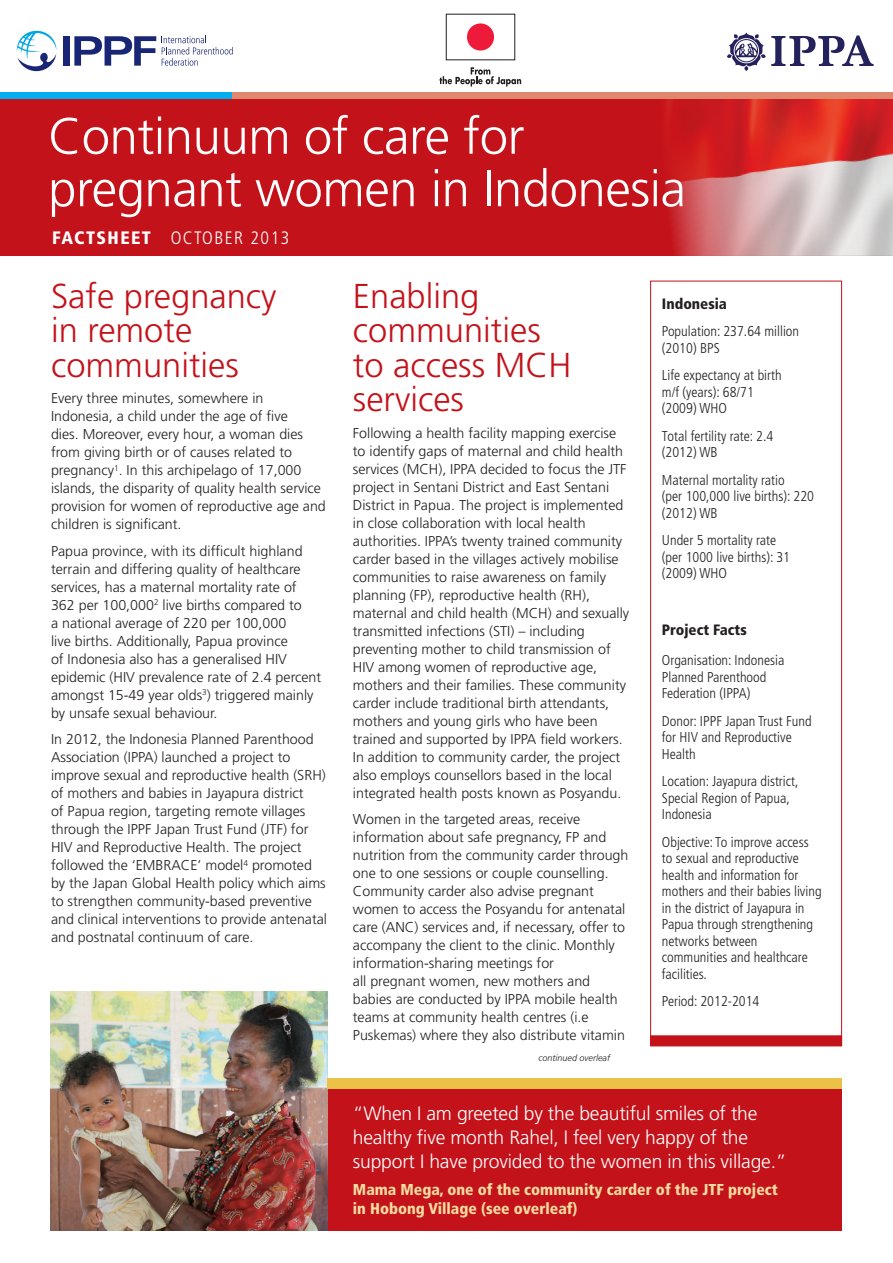
<style>
.page{position:relative;width:893px;height:1263px;background:#fff}
.page>*{position:absolute;margin:0;border:0;box-sizing:border-box;transform-origin:0 0}
.t1{font:300 51px/52.5px "Frutiger";letter-spacing:-.01em;color:#fff}
.t2{font:300 34.5px/34.5px "Frutiger";color:#c4121a}
.t3{font:300 19.35px/24.2px "Frutiger";letter-spacing:-.01em;color:#fff}
.t4{font:300 condensed 18px "Frutiger";letter-spacing:.08em;color:#fff}
.t5{font:900 condensed 15.75px/18.9px "Frutiger";color:#f5dca1}
.t6{font:900 condensed 15px "Frutiger";color:#231f20}
.t7{font:300 14.25px/18px "Frutiger";color:#231f20}
.t8{font:300 condensed 14.25px/16.5px "Frutiger";color:#231f20}
.t9{font:italic 300 9px "Frutiger";color:#231f20}
.s1{font-weight:900}
</style>
<div class="page">
<div style="left:650px;top:281px;width:192px;height:765px;border:1px solid #c4121a"></div>
<div style="left:0;top:92px;width:880px;height:164px;background:#c4121a"></div>
<img style="left:667px;top:99px;width:226px;height:157px">
<img style="left:51px;top:992px;width:276px;height:238px">
<div style="left:0;top:92px;width:233px;height:7px;background:#00aeef"></div>
<div style="left:233px;top:92px;width:660px;height:7px;background:#df886e"></div>
<div style="left:328px;top:1089px;width:514px;height:141px;background:#c4121a"></div>
<div style="left:327px;top:1078px;width:515px;height:11px;background:#ebc148"></div>
<div style="left:63px;top:36px;width:7px;height:30px;background:#192575"></div>
<svg style="left:74px;top:36px;width:82px;height:30px"></svg>
<svg style="left:17px;top:30px;width:39px;height:41px"></svg>
<svg style="left:162px;top:36px;width:71px;height:30px"></svg>
<svg style="left:439px;top:13px;width:83px;height:74px"></svg>
<div style="left:446px;top:14px;width:69px;height:46px;background:#fff"></div>
<div style="left:467px;top:23px;width:27px;height:28px;background:#ed1a3a;border-radius:50%"></div>
<svg style="left:727px;top:32px;width:146px;height:39px"></svg>
<div style="left:650px;top:1035px;width:192px;height:11px;background:#c4121a;border:1px solid #c4121a"></div>
<h1 class="t1" style="left:48px;top:110px;width:639px">Continuum of care for pregnant women in Indonesia</h1>
<p class="t4" style="left:52px;top:228px;width:239px"><span class="s1">FACTSHEET</span> OCTOBER 2013</p>
<h2 class="t2" style="left:51px;top:278px;width:227px">Safe pregnancy in remote communities</h2>
<p class="t7" style="left:51px;top:389px;width:276px">Every three minutes, somewhere in Indonesia, a child under the age of five<br>dies. Moreover, every hour, a woman dies from giving birth or of causes related to pregnancy<sup>1</sup>. In this archipelago of 17,000 islands, the disparity of quality health service provision for women of reproductive age and children is significant.</p>
<p class="t7" style="left:51px;top:542px;width:272px">Papua province, with its difficult highland terrain and differing quality of healthcare services, has a maternal mortality rate of 362 per 100,000<sup>2</sup> live births compared to<br>a national average of 220 per 100,000<br>live births. Additionally, Papua province<br>of Indonesia also has a generalised HIV epidemic (HIV prevalence rate of 2.4 percent amongst 15-49 year olds<sup>3</sup>) triggered mainly by unsafe sexual behaviour.</p>
<p class="t7" style="left:51px;top:730px;width:278px">In 2012, the Indonesia Planned Parenthood Association (IPPA) launched a project to improve sexual and reproductive health (SRH) of mothers and babies in Jayapura district<br>of Papua region, targeting remote villages through the IPPF Japan Trust Fund (JTF) for HIV and Reproductive Health. The project followed the ‘EMBRACE’ model<sup>4</sup> promoted by the Japan Global Health policy which aims to strengthen community-based preventive and clinical interventions to provide antenatal and postnatal continuum of care.</p>
<h2 class="t2" style="left:353px;top:278px;width:220px">Enabling communities to access MCH services</h2>
<p class="t7" style="left:353px;top:424px;width:278px">Following a health facility mapping exercise to identify gaps of maternal and child health services (MCH), IPPA decided to focus the JTF project in Sentani District and East Sentani District in Papua. The project is implemented in close collaboration with local health authorities. IPPA’s twenty trained community carder based in the villages actively mobilise communities to raise awareness on family planning (FP), reproductive health (RH), maternal and child health (MCH) and sexually transmitted infections (STI) – including preventing mother to child transmission of HIV among women of reproductive age, mothers and their families. These community carder include traditional birth attendants, mothers and young girls who have been trained and supported by IPPA field workers.<br>In addition to community carder, the project also employs counsellors based in the local integrated health posts known as Posyandu.</p>
<p class="t7" style="left:353px;top:810px;width:277px">Women in the targeted areas, receive information about safe pregnancy, FP and nutrition from the community carder through one to one sessions or couple counselling.<br>Community carder also advise pregnant women to access the Posyandu for antenatal care (ANC) services and, if necessary, offer to accompany the client to the clinic. Monthly information-sharing meetings for<br>all pregnant women, new mothers and babies are conducted by IPPA mobile health teams at community health centres (i.e Puskemas) where they also distribute vitamin</p>
<p class="t9" style="left:539px;top:1052px;width:73px">continued overleaf</p>
<p class="t6" style="left:662px;top:294px;width:67px">Indonesia</p>
<p class="t8" style="left:662px;top:323px;width:139px">Population: 237.64 million (2010) BPS</p>
<p class="t8" style="left:662px;top:367px;width:121px">Life expectancy at birth m/f (years): 68/71 (2009) WHO</p>
<p class="t8" style="left:662px;top:428px;width:113px">Total fertility rate: 2.4 (2012) WB</p>
<p class="t8" style="left:662px;top:472px;width:154px">Maternal mortality ratio<br>(per 100,000 live births): 220 (2012) WB</p>
<p class="t8" style="left:662px;top:532px;width:130px">Under 5 mortality rate (per 1000 live births): 31 (2009) WHO</p>
<p class="t6" style="left:662px;top:621px;width:86px">Project Facts</p>
<p class="t8" style="left:662px;top:652px;width:124px">Organisation: Indonesia<br>Planned Parenthood<br>Federation (IPPA)</p>
<p class="t8" style="left:662px;top:713px;width:151px">Donor: IPPF Japan Trust Fund for HIV and Reproductive<br>Health</p>
<p class="t8" style="left:662px;top:773px;width:138px">Location: Jayapura district,<br>Special Region of Papua,<br>Indonesia</p>
<p class="t8" style="left:662px;top:834px;width:161px">Objective: To improve access to sexual and reproductive health and information for mothers and their babies living in the district of Jayapura in<br>Papua through strengthening networks between communities and healthcare facilities.</p>
<p class="t8" style="left:662px;top:993px;width:99px">Period: 2012-2014</p>
<h3 class="t3" style="left:353px;top:1101px;width:435px">“When I am greeted by the beautiful smiles of the healthy five month Rahel, I feel very happy of the support I have provided to the women in this village.”</h3>
<p class="t5" style="left:353px;top:1180px;width:426px">Mama Mega, one of the community carder of the JTF project in Hobong Village (see overleaf)</p>
</div>
